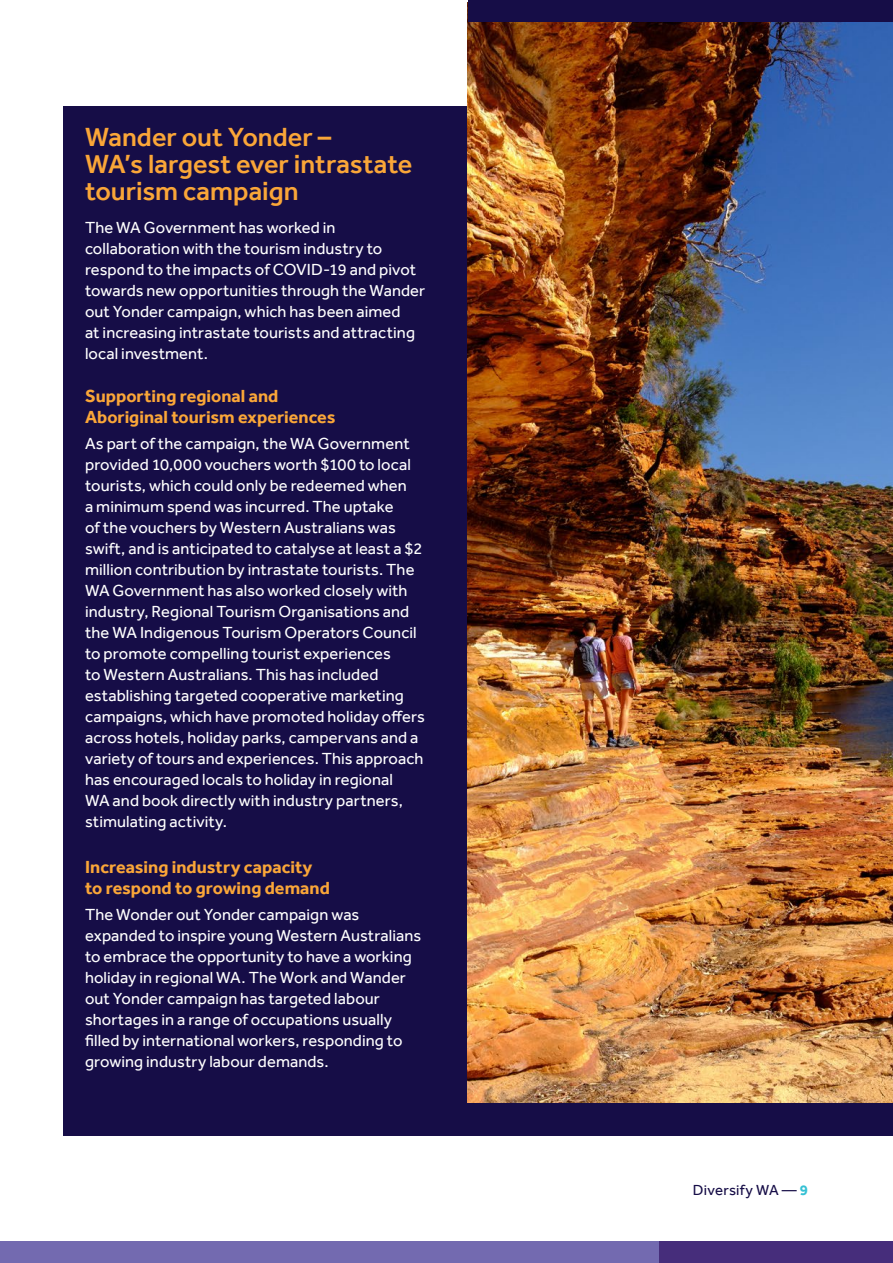
<style>
.page{position:relative;width:893px;height:1263px;background:#fff}
.page>*{position:absolute;margin:0;border:0;box-sizing:border-box;transform-origin:0 0}
.Heading_2{font:500 27px/27px "Effra";color:#faa638}
.Heading_3_Reversed{font:700 18px/21px "Effra";color:#faa638}
.Body___White{font:16.5px/21px "Effra";letter-spacing:.005em;color:#fff}
.t1{font:15px "Effra";letter-spacing:.02em;color:#160d47}
.s1{font-weight:700;color:#35c1d4}
</style>
<div class="page">
<div style="left:64px;top:106px;width:829px;height:1029px;background:#160d47"></div>
<img style="left:468px;top:21px;width:425px;height:1081px">
<div style="left:0;top:1242px;width:893px;height:21px;background:#736ab0"></div>
<div style="left:659px;top:1242px;width:234px;height:21px;background:#462d7b"></div>
<div style="left:468px;top:0;width:425px;height:21px;background:#160d47"></div>
<p class="Heading_2" style="left:85px;top:123px;width:329px">Wander out Yonder –<br>WA’s largest ever intrastate tourism campaign</p>
<p class="Body___White" style="left:85px;top:217px;width:342px">The WA Government has worked in collaboration with the tourism industry to respond to the impacts of COVID-19 and pivot towards new opportunities through the Wander out Yonder campaign, which has been aimed<br>at increasing intrastate tourists and attracting local investment.</p>
<p class="Heading_3_Reversed" style="left:85px;top:385px;width:252px">Supporting regional and<br>Aboriginal tourism experiences</p>
<p class="Body___White" style="left:85px;top:433px;width:341px">As part of the campaign, the WA Government provided 10,000 vouchers worth $100 to local tourists, which could only be redeemed when<br>a minimum spend was incurred. The uptake<br>of the vouchers by Western Australians was swift, and is anticipated to catalyse at least a $2 million contribution by intrastate tourists. The WA Government has also worked closely with industry, Regional Tourism Organisations and the WA Indigenous Tourism Operators Council to promote compelling tourist experiences<br>to Western Australians. This has included establishing targeted cooperative marketing campaigns, which have promoted holiday offers across hotels, holiday parks, campervans and a variety of tours and experiences. This approach has encouraged locals to holiday in regional<br>WA and book directly with industry partners, stimulating activity.</p>
<p class="Heading_3_Reversed" style="left:85px;top:856px;width:246px">Increasing industry capacity to respond to growing demand</p>
<p class="Body___White" style="left:85px;top:903px;width:338px">The Wonder out Yonder campaign was expanded to inspire young Western Australians to embrace the opportunity to have a working holiday in regional WA. The Work and Wander out Yonder campaign has targeted labour shortages in a range of occupations usually filled by international workers, responding to growing industry labour demands.</p>
<p class="t1" style="left:693px;top:1181px;width:117px">Diversify WA — <span class="s1">9</span></p>
</div>
